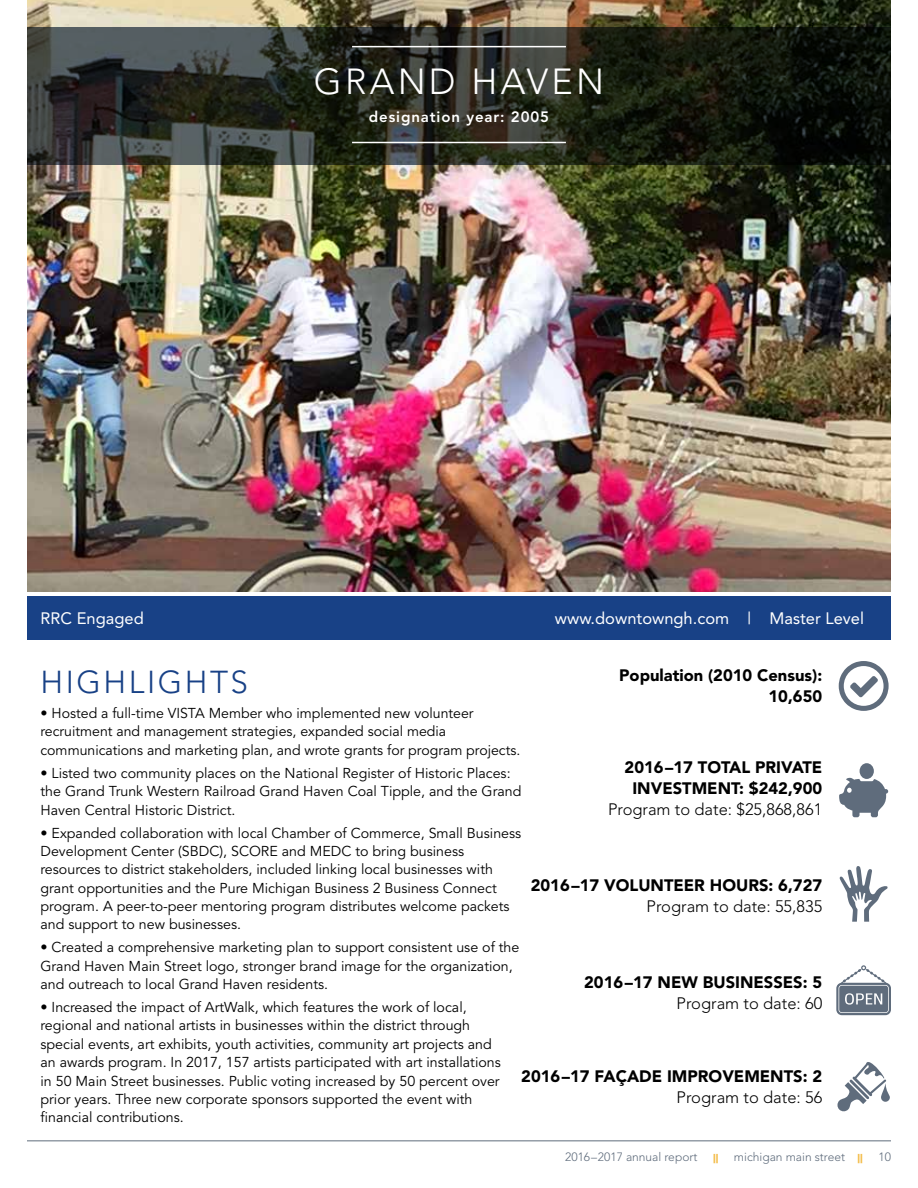
<style>
.page{position:relative;width:918px;height:1188px;background:#fff}
.page>*{position:absolute;margin:0;border:0;box-sizing:border-box;transform-origin:0 0}
.t1{font:300 36px "Avenir";letter-spacing:.09em;color:#fff}
.t2{font:300 31.5px "Avenir";letter-spacing:.08em;color:#184186}
.t3{font:900 16.5px/21px "Avenir";color:#000;text-align:center}
.t4{font:300 16.5px "Avenir";color:#000}
.t5{font:16.5px "Avenir";color:#fff}
.t6{font:800 15px "Avenir";letter-spacing:.06em;color:#fff}
.t7{font:14.25px/18.3px "Avenir";color:#000}
.t8{font:300 12px "Avenir";color:#5f6c7c}
.t9{font:900 12px "Avenir";color:#f3bc48}
.s1{font-weight:900;color:#f3bc48}
</style>
<div class="page">
<img style="left:27px;top:0;width:864px;height:592px">
<svg style="left:839px;top:661px;width:50px;height:50px"></svg>
<svg style="left:839px;top:866px;width:49px;height:56px"></svg>
<svg style="left:836px;top:965px;width:55px;height:50px"></svg>
<svg style="left:27px;top:27px;width:864px;height:137px;background:#262922"></svg>
<div style="left:27px;top:596px;width:864px;height:44px;background:#184186"></div>
<svg style="left:839px;top:763px;width:49px;height:54px"></svg>
<svg style="left:837px;top:1062px;width:53px;height:50px"></svg>
<hr style="left:27px;top:1140px;width:864px;height:1px;background:#5f6c7c">
<hr style="left:352px;top:142px;width:214px;height:1px;background:#fff">
<hr style="left:352px;top:46px;width:214px;height:1px;background:#fff">
<h1 class="t1" style="left:314px;top:60px;width:292px">GRAND HAVEN</h1>
<p class="t6" style="left:369px;top:108px;width:182px">designation year: 2005</p>
<p class="t5" style="left:41px;top:608px;width:105px">RRC Engaged</p>
<p class="t5" style="left:555px;top:608px;width:311px">www.downtowngh.com | Master Level</p>
<p class="t3" style="left:619px;top:665px;width:205px;text-align:right">Population (2010 Census):<br>10,650</p>
<h2 class="t2" style="left:40px;top:663px;width:209px">HIGHLIGHTS</h2>
<p class="t7" style="left:40px;top:704px;width:481px">• Hosted a full-time VISTA Member who implemented new volunteer recruitment and management strategies, expanded social media communications and marketing plan, and wrote grants for program projects.</p>
<p class="t7" style="left:40px;top:764px;width:482px">• Listed two community places on the National Register of Historic Places: the Grand Trunk Western Railroad Grand Haven Coal Tipple, and the Grand<br>Haven Central Historic District.</p>
<p class="t7" style="left:40px;top:824px;width:482px">• Expanded collaboration with local Chamber of Commerce, Small Business Development Center (SBDC), SCORE and MEDC to bring business resources to district stakeholders, included linking local businesses with grant opportunities and the Pure Michigan Business 2 Business Connect program. A peer-to-peer mentoring program distributes welcome packets and support to new businesses.</p>
<p class="t7" style="left:40px;top:939px;width:480px">• Created a comprehensive marketing plan to support consistent use of the<br>Grand Haven Main Street logo, stronger brand image for the organization, and outreach to local Grand Haven residents.</p>
<p class="t7" style="left:40px;top:998px;width:462px">• Increased the impact of ArtWalk, which features the work of local, regional and national artists in businesses within the district through special events, art exhibits, youth activities, community art projects and an awards program. In 2017, 157 artists participated with art installations in 50 Main Street businesses. Public voting increased by 50 percent over prior years. Three new corporate sponsors supported the event with financial contributions.</p>
<p class="t3" style="left:625px;top:757px;width:199px">2016–17 TOTAL PRIVATE<br>INVESTMENT: $242,900</p>
<p class="t4" style="left:608px;top:800px;width:216px">Program to date: $25,868,861</p>
<p class="t3" style="left:531px;top:875px;width:293px">2016–17 VOLUNTEER HOURS: 6,727</p>
<p class="t4" style="left:647px;top:897px;width:177px">Program to date: 55,835</p>
<p class="t3" style="left:584px;top:971px;width:240px">2016–17 NEW BUSINESSES: 5</p>
<p class="t4" style="left:677px;top:993px;width:147px">Program to date: 60</p>
<p class="t3" style="left:521px;top:1066px;width:303px">2016–17 FAÇADE IMPROVEMENTS: 2</p>
<p class="t4" style="left:677px;top:1088px;width:147px">Program to date: 56</p>
<p class="t8" style="left:565px;top:1150px;width:134px">2016–2017 annual report</p>
<p class="t9" style="left:713px;top:1151px;width:7px">||</p>
<p class="t8" style="left:734px;top:1150px;width:130px">michigan main street <span class="s1">||</span></p>
<p class="t8" style="left:879px;top:1150px;width:14px">10</p>
</div>
